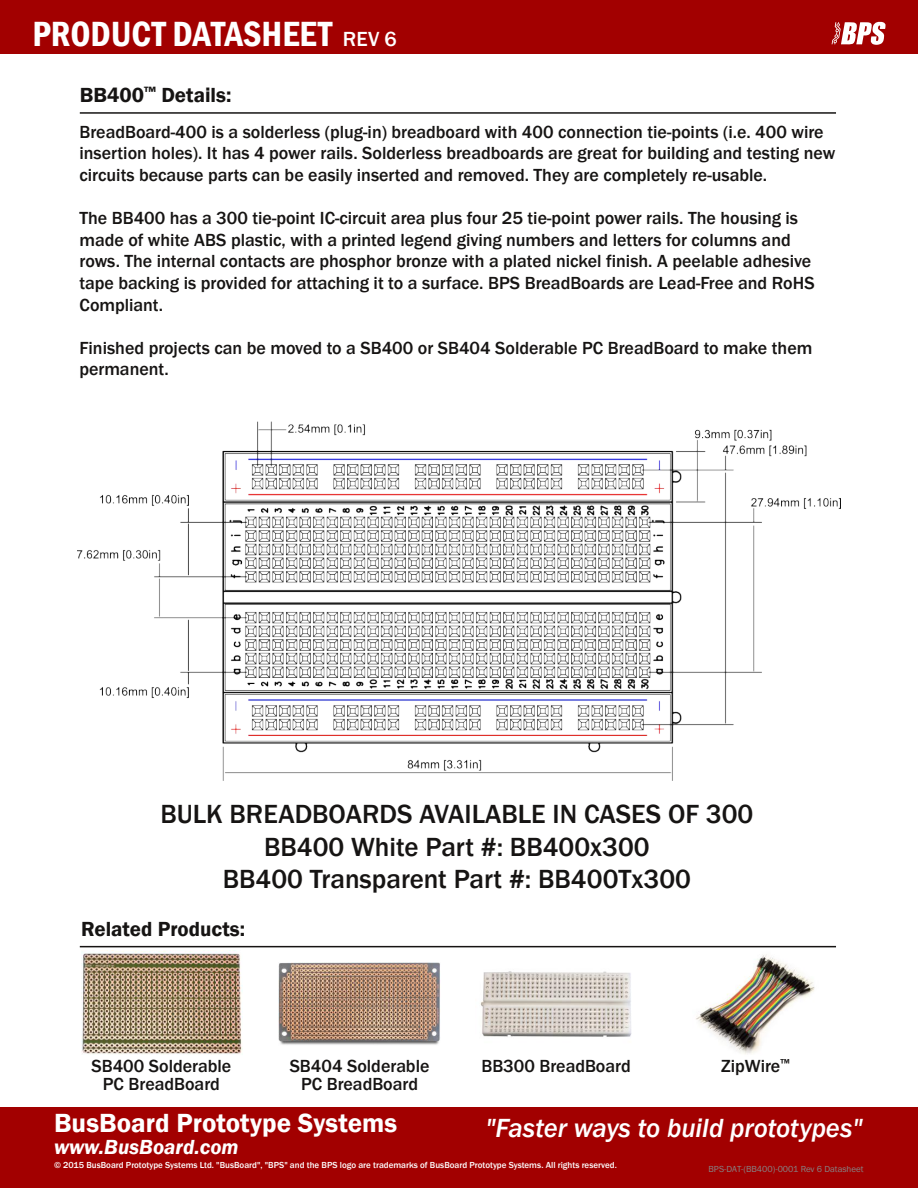
<style>
.page{position:relative;width:918px;height:1188px;background:#fff}
.page>*{position:absolute;margin:0;border:0;box-sizing:border-box;transform-origin:0 0}
.t1{font:600 condensed 36px "Franklin Gothic FS";color:#fff}
.t2{font:500 27px/32.4px "Franklin Gothic FS";color:#161413;text-align:center}
.t3{font:27px "Franklin Gothic FS Med It";color:#fff}
.t4{font:600 27px "Franklin Gothic FS";color:#fff}
.t5{font:600 21px "Franklin Gothic FS";color:#161413}
.t6{font:italic 600 21px "Franklin Gothic FS";color:#fff}
.t7{font:500 18px/21.6px "Franklin Gothic FS";color:#161413}
.t8{font:500 9px "Franklin Gothic FS";color:#fff}
.t9{font:9px "Franklin Gothic FS";color:#858788}
.s1{font-weight:500;font-stretch:normal;font-size:21px}
</style>
<div class="page">
<div style="left:0;top:0;width:918px;height:54px;background:#a20000"></div>
<div style="left:0;top:1107px;width:918px;height:81px;background:#a20000"></div>
<svg style="left:832px;top:22px;width:54px;height:23px"></svg>
<hr style="left:80px;top:112px;width:756px;height:2px;background:#161413">
<img style="left:81px;top:951px;width:162px;height:104px">
<img style="left:279px;top:963px;width:161px;height:82px">
<img style="left:480px;top:971px;width:152px;height:66px">
<img style="left:696px;top:954px;width:119px;height:100px">
<hr style="left:80px;top:946px;width:756px;height:1px;background:#161413">
<img style="left:78px;top:421px;width:762px;height:359px">
<h1 class="t1" style="left:32px;top:16px;width:366px">PRODUCT DATASHEET <span class="s1">REV 6</span></h1>
<p class="t5" style="left:80px;top:84px;width:153px">BB400<sup>™</sup> Details:</p>
<p class="t7" style="left:80px;top:121px;width:757px">BreadBoard-400 is a solderless (plug-in) breadboard with 400 connection tie-points (i.e. 400 wire insertion holes). It has 4 power rails. Solderless breadboards are great for building and testing new circuits because parts can be easily inserted and removed. They are completely re-usable.</p>
<p class="t7" style="left:80px;top:207px;width:737px">The BB400 has a 300 tie-point IC-circuit area plus four 25 tie-point power rails. The housing is made of white ABS plastic, with a printed legend giving numbers and letters for columns and rows. The internal contacts are phosphor bronze with a plated nickel finish. A peelable adhesive tape backing is provided for attaching it to a surface. BPS BreadBoards are Lead-Free and RoHS Compliant.</p>
<p class="t7" style="left:80px;top:337px;width:734px">Finished projects can be moved to a SB400 or SB404 Solderable PC BreadBoard to make them permanent.</p>
<h2 class="t2" style="left:160px;top:798px;width:595px">BULK BREADBOARDS AVAILABLE IN CASES OF 300<br>BB400 White Part #: BB400x300<br>BB400 Transparent Part #: BB400Tx300</h2>
<p class="t5" style="left:81px;top:919px;width:166px">Related Products:</p>
<p class="t7" style="left:92px;top:1057px;width:141px;line-height:18px;text-align:center">SB400 Solderable<br>PC BreadBoard</p>
<p class="t7" style="left:290px;top:1057px;width:141px;line-height:18px;text-align:center">SB404 Solderable<br>PC BreadBoard</p>
<p class="t7" style="left:481px;top:1055px;width:151px">BB300 BreadBoard</p>
<p class="t7" style="left:721px;top:1055px;width:70px">ZipWire<sup>™</sup></p>
<h2 class="t4" style="left:54px;top:1110px;width:345px">BusBoard Prototype Systems</h2>
<p class="t6" style="left:54px;top:1136px;width:186px">www.BusBoard.com</p>
<h2 class="t3" style="left:485px;top:1115px;width:379px">"Faster ways to build prototypes"</h2>
<p class="t8" style="left:54px;top:1161px;width:564px">© 2015 BusBoard Prototype Systems Ltd. "BusBoard", "BPS" and the BPS logo are trademarks of BusBoard Prototype Systems. All rights reserved.</p>
<p class="t9" style="left:709px;top:1164px;width:156px">BPS-DAT-(BB400)-0001 Rev 6 Datasheet</p>
</div>
